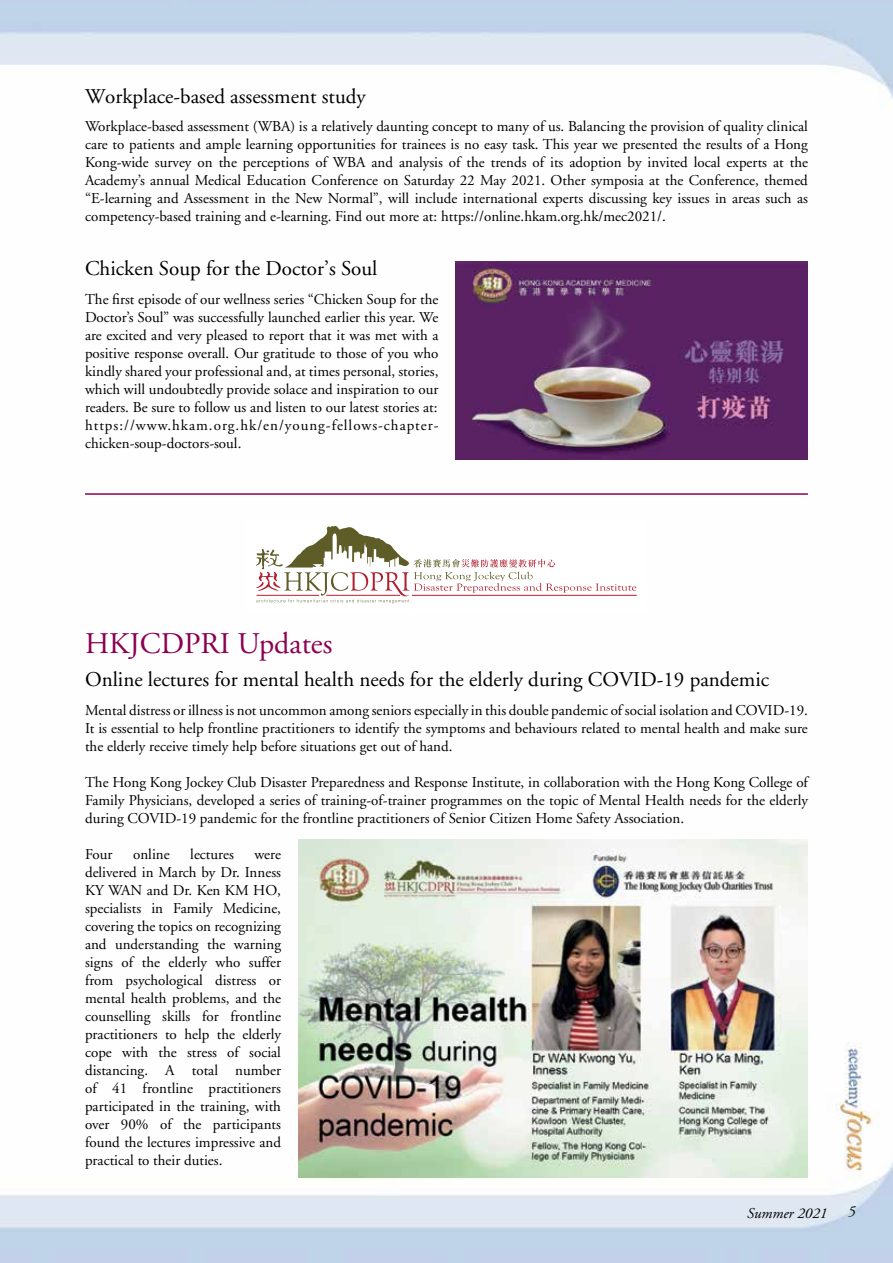
<style>
.page{position:relative;width:893px;height:1263px;background:#fff}
.page>*{position:absolute;margin:0;border:0;box-sizing:border-box;transform-origin:0 0}
.t1{font:30px "Adobe Garamond";color:#8c0052}
.t2{font:21px "Adobe Garamond";color:#000}
.t3{font:15px/18px "Adobe Garamond";color:#000;text-align:justify}
.t4{font:italic 15px "Adobe Garamond";color:#000}
</style>
<div class="page">
<img style="left:0;top:0;width:893px;height:1263px">
<img style="left:455px;top:261px;width:353px;height:198px">
<div style="left:247px;top:519px;width:399px;height:94px;background:#fff"></div>
<svg style="left:256px;top:526px;width:380px;height:77px"></svg>
<hr style="left:412px;top:595px;width:225px;height:1px;background:#b01f2e">
<hr style="left:326px;top:595px;width:74px;height:1px;background:#b01f2e">
<hr style="left:257px;top:595px;width:62px;height:1px;background:#b01f2e">
<hr style="left:85px;top:493px;width:723px;height:2px;background:#8c0052">
<img style="left:298px;top:839px;width:510px;height:339px">
<h2 class="t2" style="left:85px;top:85px;width:282px">Workplace-based assessment study</h2>
<p class="t3" style="left:85px;top:118px;width:724px">Workplace-based assessment (WBA) is a relatively daunting concept to many of us. Balancing the provision of quality clinical care to patients and ample learning opportunities for trainees is no easy task. This year we presented the results of a Hong Kong-wide survey on the perceptions of WBA and analysis of the trends of its adoption by invited local experts at the Academy’s annual Medical Education Conference on Saturday 22 May 2021. Other symposia at the Conference, themed “E-learning and Assessment in the New Normal”, will include international experts discussing key issues in areas such as competency-based training and e-learning. Find out more at: https://online.hkam.org.hk/mec2021/.</p>
<h2 class="t2" style="left:85px;top:257px;width:294px">Chicken Soup for the Doctor’s Soul</h2>
<p class="t3" style="left:85px;top:290px;width:355px">The first episode of our wellness series “Chicken Soup for the Doctor’s Soul” was successfully launched earlier this year. We are excited and very pleased to report that it was met with a positive response overall. Our gratitude to those of you who kindly shared your professional and, at times personal, stories, which will undoubtedly provide solace and inspiration to our readers. Be sure to follow us and listen to our latest stories at: https://www.hkam.org.hk/en/young-fellows-chapter&shy;chicken-soup-doctors-soul.</p>
<h1 class="t1" style="left:85px;top:627px;width:249px">HKJCDPRI Updates</h1>
<h2 class="t2" style="left:85px;top:668px;width:686px">Online lectures for mental health needs for the elderly during COVID-19 pandemic</h2>
<p class="t3" style="left:85px;top:701px;width:724px">Mental distress or illness is not uncommon among seniors especially in this double pandemic of social isolation and COVID-19.<br>It is essential to help frontline practitioners to identify the symptoms and behaviours related to mental health and make sure the elderly receive timely help before situations get out of hand.</p>
<p class="t3" style="left:85px;top:773px;width:724px">The Hong Kong Jockey Club Disaster Preparedness and Response Institute, in collaboration with the Hong Kong College of Family Physicians, developed a series of training-of-trainer programmes on the topic of Mental Health needs for the elderly during COVID-19 pandemic for the frontline practitioners of Senior Citizen Home Safety Association.</p>
<p class="t3" style="left:85px;top:845px;width:29px">Four</p>
<p class="t3" style="left:133px;top:845px;width:38px">online</p>
<p class="t3" style="left:190px;top:845px;width:45px">lectures</p>
<p class="t3" style="left:85px;top:845px;width:197px;text-indent:169px">were delivered in March by Dr. Inness KY WAN and Dr. Ken KM HO, specialists in Family Medicine, covering the topics on recognizing and understanding the warning signs of the elderly who suffer from psychological distress or mental health problems, and the counselling skills for frontline practitioners to help the elderly cope with the stress of social distancing. A total number of 41 frontline practitioners participated in the training, with over 90% of the participants found the lectures impressive and practical to their duties.</p>
<p class="t4" style="left:747px;top:1205px;width:82px">Summer 2021</p>
<p class="t4" style="left:848px;top:1203px;width:9px">5</p>
</div>
